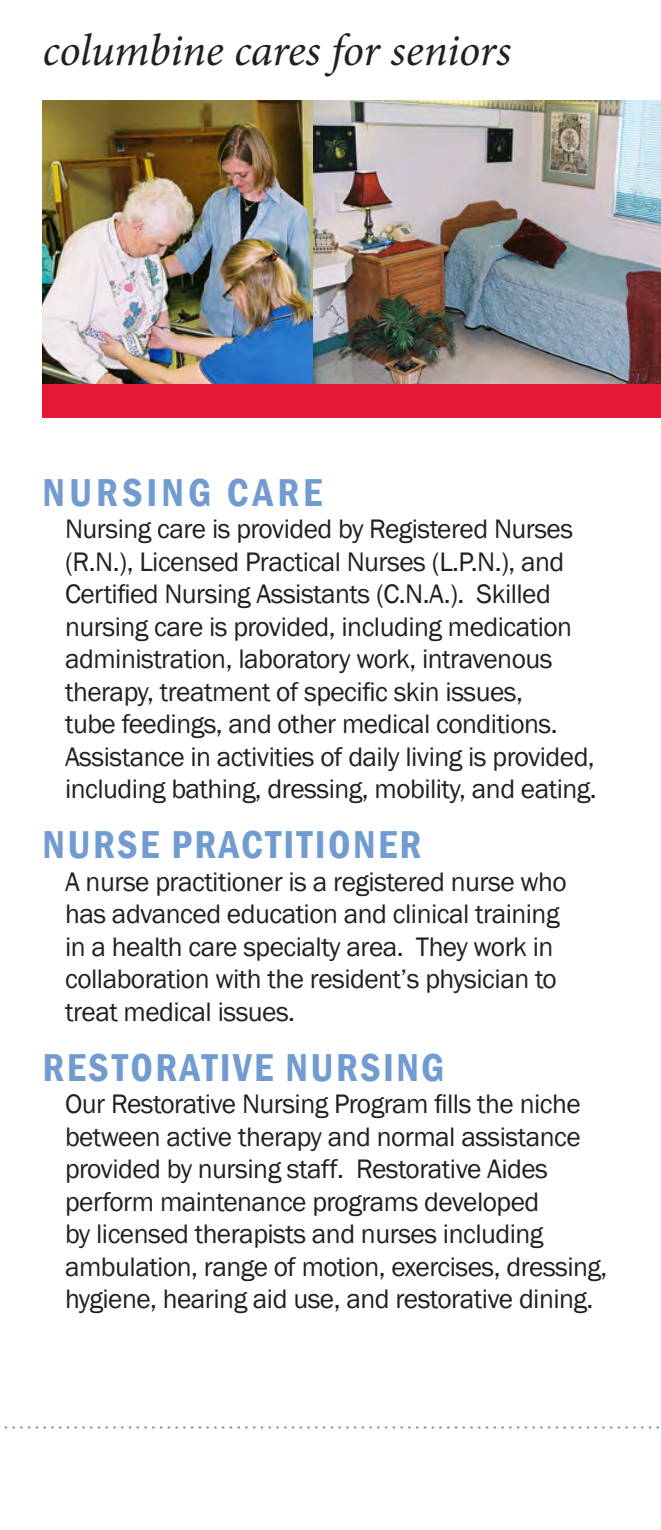
<style>
.page{position:relative;width:661px;height:1530px;background:#fff}
.page>*{position:absolute;margin:0;border:0;box-sizing:border-box;transform-origin:0 0}
.t1{font:italic 45px "Minion Pro";letter-spacing:-.01em;color:#231f20}
.t2{font:600 condensed 40px "Franklin Gothic";letter-spacing:.06em;color:#729cd1}
.t3{font:600 condensed 40px "Franklin Gothic";letter-spacing:.1em;color:#729cd1}
.t4{font:27.5px/32.5px "Franklin Gothic";letter-spacing:-.02em;color:#231f20}
</style>
<div class="page">
<img style="left:312px;top:100px;width:348px;height:284px">
<img style="left:42px;top:100px;width:270px;height:284px">
<svg style="left:4px;top:1426px;width:655px;height:3px"></svg>
<div style="left:42px;top:384px;width:618px;height:34px;background:#e51836"></div>
<p class="t1" style="left:42px;top:20px;width:470px">columbine cares for seniors</p>
<p class="t3" style="left:42px;top:465px;width:281px">NURSING CARE</p>
<p class="t4" style="left:65px;top:513px;width:532px">Nursing care is provided by Registered Nurses (R.N.), Licensed Practical Nurses (L.P.N.), and Certified Nursing Assistants (C.N.A.). Skilled nursing care is provided, including medication administration, laboratory work, intravenous therapy, treatment of specific skin issues,<br>tube feedings, and other medical conditions.<br>Assistance in activities of daily living is provided, including bathing, dressing, mobility, and eating.</p>
<p class="t2" style="left:42px;top:818px;width:380px">NURSE PRACTITIONER</p>
<p class="t4" style="left:65px;top:866px;width:503px">A nurse practitioner is a registered nurse who has advanced education and clinical training in a health care specialty area. They work in collaboration with the resident’s physician to treat medical issues.</p>
<p class="t2" style="left:42px;top:1040px;width:403px">RESTORATIVE NURSING</p>
<p class="t4" style="left:65px;top:1088px;width:543px">Our Restorative Nursing Program fills the niche between active therapy and normal assistance provided by nursing staff. Restorative Aides perform maintenance programs developed<br>by licensed therapists and nurses including ambulation, range of motion, exercises, dressing, hygiene, hearing aid use, and restorative dining.</p>
</div>
